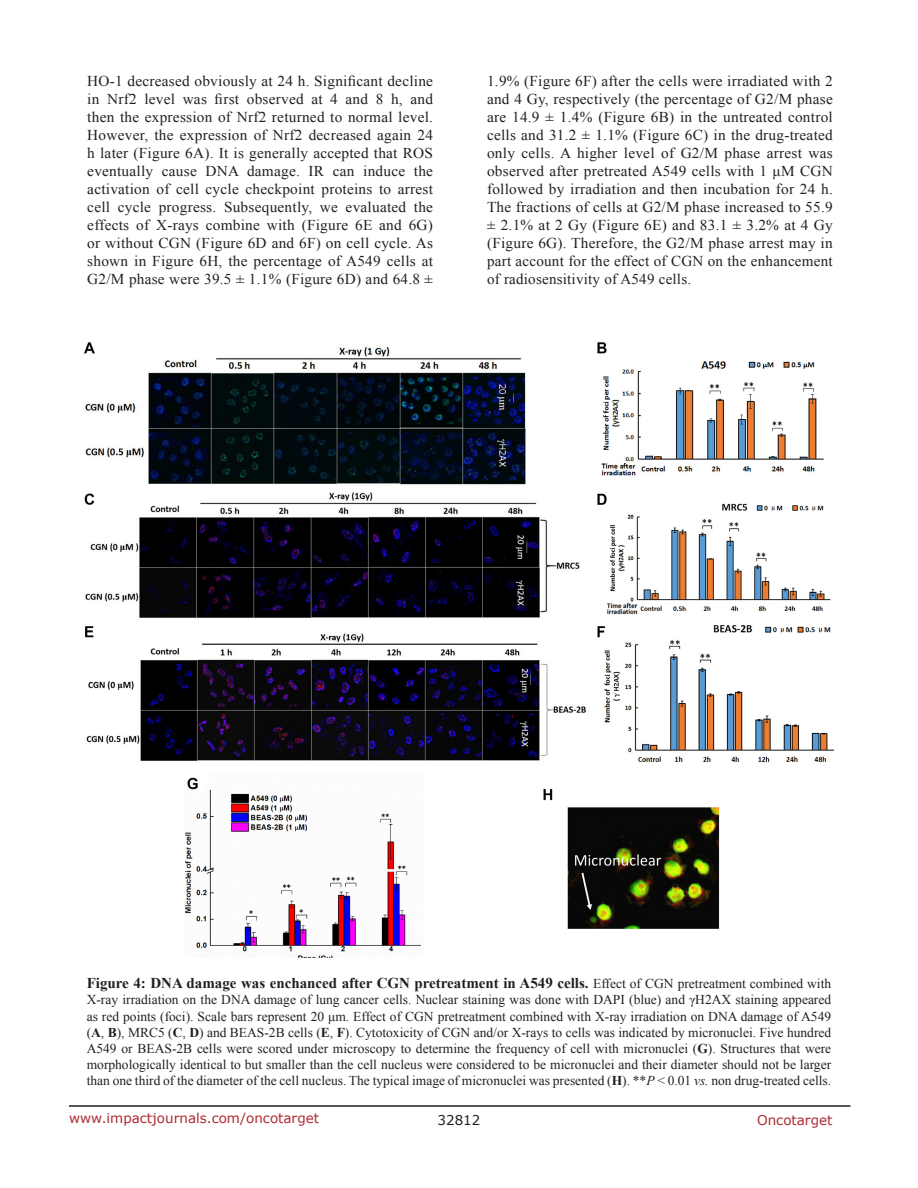
<style>
.page{position:relative;width:918px;height:1188px;background:#fff}
.page>*{position:absolute;margin:0;border:0;box-sizing:border-box;transform-origin:0 0}
.BodyText{font:15px/18px "Times New Roman";letter-spacing:.015em;color:#231f20;text-align:justify}
.FigureText{font:700 15px "Times New Roman";color:#231f20}
.FigureText-2{font:13.5px/16.2px "Times New Roman";color:#231f20;text-align:justify}
.t1{font:13.5px "Verdana";color:#ac2b31}
.t2{font:13.5px "Verdana";color:#231f20}
.s1{font-weight:400;font-size:13.5px}
.s2{font-weight:700}
.s3{font-style:italic}
</style>
<div class="page">
<hr style="left:69px;top:1105px;width:781px;height:2px;background:#231f20">
<img style="left:85px;top:342px;width:748px;height:616px">
<p class="BodyText" style="left:87px;top:71px;width:347px">HO-1 decreased obviously at 24 h. Significant decline in Nrf2 level was first observed at 4 and 8 h, and then the expression of Nrf2 returned to normal level.<br>However, the expression of Nrf2 decreased again 24 h later (Figure 6A). It is generally accepted that ROS eventually cause DNA damage. IR can induce the activation of cell cycle checkpoint proteins to arrest cell cycle progress. Subsequently, we evaluated the effects of X-rays combine with (Figure 6E and 6G) or without CGN (Figure 6D and 6F) on cell cycle. As shown in Figure 6H, the percentage of A549 cells at G2/M phase were 39.5 ± 1.1% (Figure 6D) and 64.8 ±</p>
<p class="BodyText" style="left:487px;top:71px;width:347px">1.9% (Figure 6F) after the cells were irradiated with 2 and 4 Gy, respectively (the percentage of G2/M phase are 14.9 ± 1.4% (Figure 6B) in the untreated control cells and 31.2 ± 1.1% (Figure 6C) in the drug-treated only cells. A higher level of G2/M phase arrest was observed after pretreated A549 cells with 1 μM CGN followed by irradiation and then incubation for 24 h.<br>The fractions of cells at G2/M phase increased to 55.9 ± 2.1% at 2 Gy (Figure 6E) and 83.1 ± 3.2% at 4 Gy (Figure 6G). Therefore, the G2/M phase arrest may in part account for the effect of CGN on the enhancement of radiosensitivity of A549 cells.</p>
<p class="FigureText" style="left:87px;top:973px;width:746px">Figure 4: DNA damage was enchanced after CGN pretreatment in A549 cells. <span class="s1">Effect of CGN pretreatment combined with</span></p>
<p class="FigureText-2" style="left:87px;top:992px;width:746px">X-ray irradiation on the DNA damage of lung cancer cells. Nuclear staining was done with DAPI (blue) and γH2AX staining appeared as red points (foci). Scale bars represent 20 μm. Effect of CGN pretreatment combined with X-ray irradiation on DNA damage of A549 (<span class="s2">A</span>, <span class="s2">B</span>), MRC5 (<span class="s2">C</span>, <span class="s2">D</span>) and BEAS-2B cells (<span class="s2">E</span>, <span class="s2">F</span>). Cytotoxicity of CGN and/or X-rays to cells was indicated by micronuclei. Five hundred A549 or BEAS-2B cells were scored under microscopy to determine the frequency of cell with micronuclei (<span class="s2">G</span>). Structures that were morphologically identical to but smaller than the cell nucleus were considered to be micronuclei and their diameter should not be larger than one third of the diameter of the cell nucleus. The typical image of micronuclei was presented (<span class="s2">H</span>). **<span class="s3">P</span> &lt; 0.01 <span class="s3">vs.</span> non drug-treated cells.</p>
<p class="t1" style="left:69px;top:1109px;width:252px">www.impactjournals.com/oncotarget</p>
<p class="t2" style="left:438px;top:1111px;width:44px">32812</p>
<p class="t1" style="left:757px;top:1111px;width:77px">Oncotarget</p>
</div>
